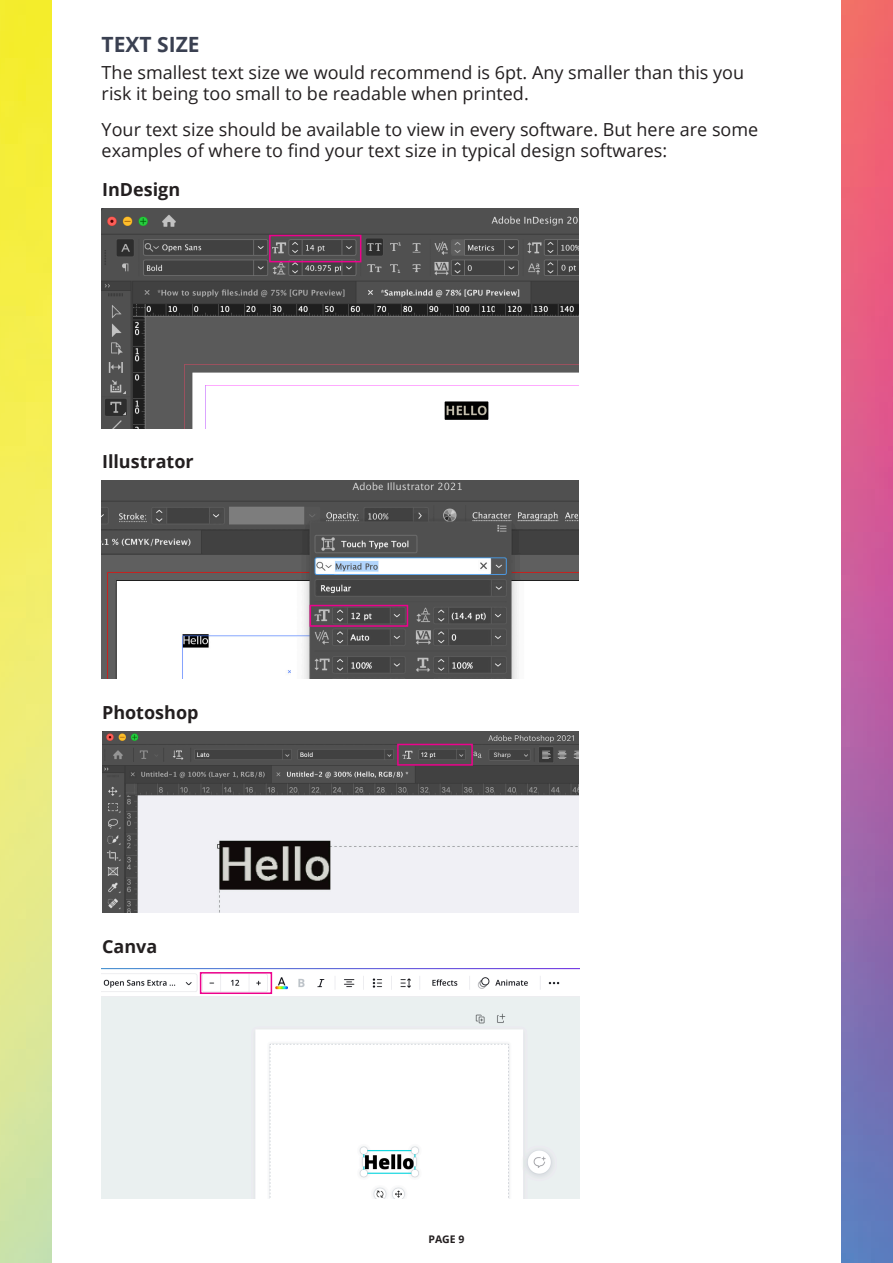
<style>
.page{position:relative;width:893px;height:1263px;background:#fff}
.page>*{position:absolute;margin:0;border:0;box-sizing:border-box;transform-origin:0 0}
.t1{font:700 21px "Open Sans";color:#3a4051}
.t2{font:18px/21.6px "Open Sans";color:#231f20}
.t3{font:700 18px "Open Sans";color:#231f20}
.t4{font:700 10.5px "Open Sans";color:#231f20}
</style>
<div class="page">
<img style="left:0;top:0;width:51px;height:1263px">
<img style="left:842px;top:0;width:51px;height:1263px">
<img style="left:102px;top:209px;width:476px;height:219px">
<img style="left:102px;top:480px;width:476px;height:199px">
<img style="left:102px;top:731px;width:476px;height:181px">
<img style="left:102px;top:969px;width:478px;height:230px">
<div style="left:269px;top:235px;width:92px;height:27px;border:2px solid #ed028c"></div>
<div style="left:310px;top:605px;width:98px;height:22px;border:2px solid #ed028c"></div>
<div style="left:397px;top:744px;width:76px;height:22px;border:2px solid #ed028c"></div>
<div style="left:200px;top:972px;width:72px;height:22px;border:2px solid #ed028c"></div>
<p class="t1" style="left:102px;top:29px;width:99px">TEXT SIZE</p>
<p class="t2" style="left:102px;top:61px;width:644px">The smallest text size we would recommend is 6pt. Any smaller than this you risk it being too small to be readable when printed.</p>
<p class="t2" style="left:102px;top:118px;width:658px">Your text size should be available to view in every software. But here are some examples of where to find your text size in typical design softwares:</p>
<p class="t3" style="left:102px;top:177px;width:80px">InDesign</p>
<p class="t3" style="left:102px;top:449px;width:93px">Illustrator</p>
<p class="t3" style="left:102px;top:699px;width:98px">Photoshop</p>
<p class="t3" style="left:102px;top:934px;width:57px">Canva</p>
<p class="t4" style="left:428px;top:1232px;width:38px">PAGE 9</p>
</div>
